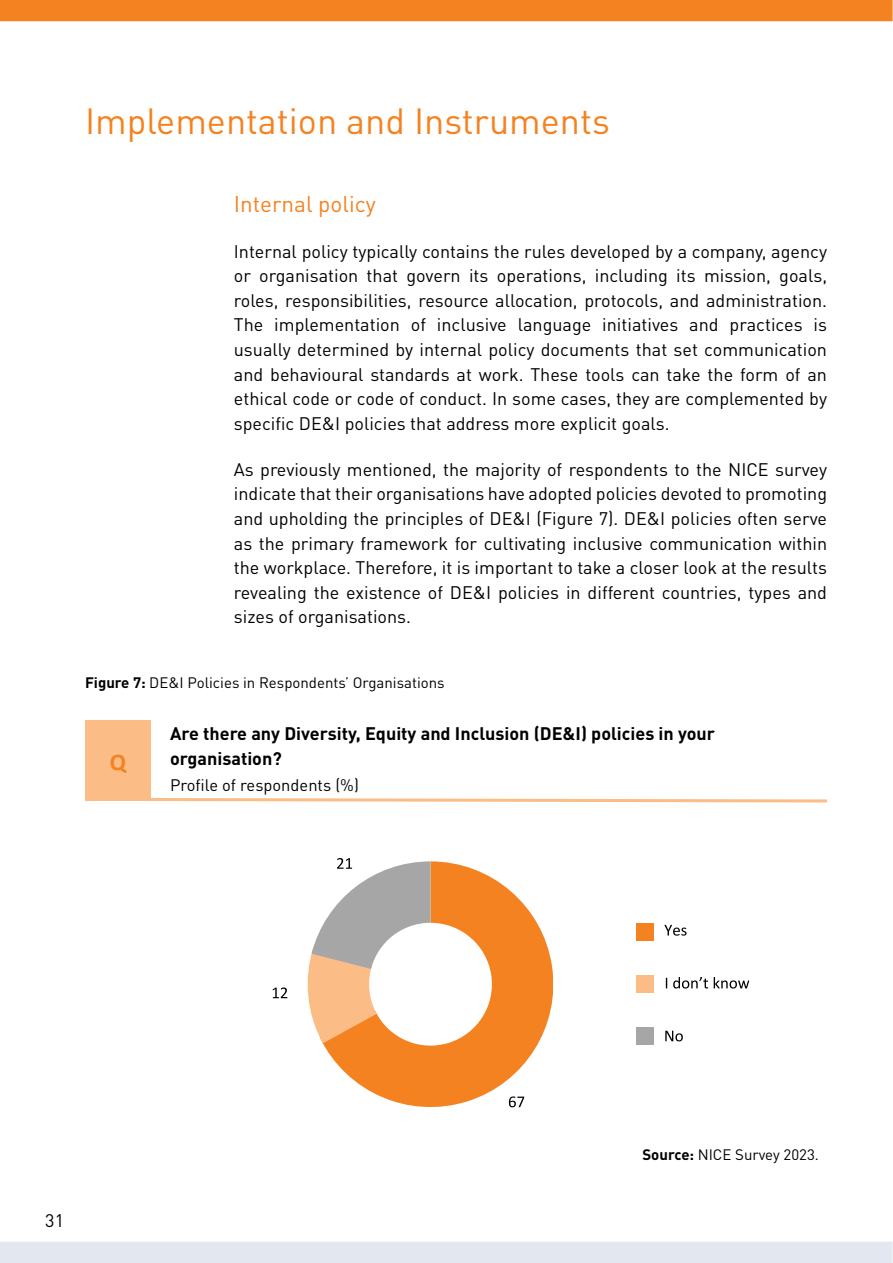
<style>
.page{position:relative;width:893px;height:1263px;background:#fff}
.page>*{position:absolute;margin:0;border:0;box-sizing:border-box;transform-origin:0 0}
.t1{font:36px "DIN Pro";color:#f58220}
.t2{font:700 24px "Calibri";color:#f58220}
.t3{font:22.5px "DIN Pro";color:#f58220}
.t4{font:18px/24.6px "DIN Pro";color:#000;text-align:justify}
.t5{font:700 18px/25.5px "DIN Pro";color:#000}
.t6{font:16.5px "DIN Pro";color:#000}
.t7{font:15px "DIN Pro";color:#000}
.s1{font-weight:700}
</style>
<div class="page">
<div style="left:1px;top:1px;width:891px;height:20px;background:#f58220"></div>
<div style="left:0;top:0;width:893px;height:21px;border:2px solid #f58220"></div>
<div style="left:1px;top:1242px;width:891px;height:20px;background:#e3e7ef"></div>
<div style="left:0;top:1242px;width:893px;height:21px;border:2px solid #e3e7ef"></div>
<svg style="left:322px;top:861px;width:231px;height:246px;fill:#f58220"></svg>
<svg style="left:308px;top:952px;width:69px;height:91px;background:#fbba84"></svg>
<svg style="left:312px;top:861px;width:118px;height:108px;fill:#a6a6a6"></svg>
<svg style="left:509px;top:1096px;width:15px;height:11px"></svg>
<svg style="left:273px;top:987px;width:14px;height:11px"></svg>
<svg style="left:337px;top:858px;width:15px;height:11px"></svg>
<div style="left:636px;top:1027px;width:17px;height:18px;background:#a6a6a6"></div>
<div style="left:636px;top:923px;width:17px;height:17px;background:#f58220"></div>
<div style="left:636px;top:975px;width:17px;height:17px;background:#fcbc86"></div>
<svg style="left:664px;top:925px;width:23px;height:11px"></svg>
<svg style="left:673px;top:977px;width:35px;height:11px"></svg>
<svg style="left:714px;top:977px;width:35px;height:11px"></svg>
<svg style="left:665px;top:1031px;width:18px;height:10px"></svg>
<div style="left:85px;top:720px;width:66px;height:81px;background:#fbbc86"></div>
<svg style="left:151px;top:798px;width:676px;height:5px"></svg>
<h1 class="t1" style="left:85px;top:96px;width:526px">Implementation and Instruments</h1>
<p class="t3" style="left:234px;top:188px;width:144px">Internal policy</p>
<p class="t4" style="left:234px;top:238px;width:595px">Internal policy typically contains the rules developed by a company, agency or organisation that govern its operations, including its mission, goals, roles, responsibilities, resource allocation, protocols, and administration.<br>The implementation of inclusive language initiatives and practices is usually determined by internal policy documents that set communication and behavioural standards at work. These tools can take the form of an ethical code or code of conduct. In some cases, they are complemented by specific DE&amp;I policies that address more explicit goals.</p>
<p class="t4" style="left:234px;top:456px;width:595px">As previously mentioned, the majority of respondents to the NICE survey indicate that their organisations have adopted policies devoted to promoting and upholding the principles of DE&amp;I (Figure 7). DE&amp;I policies often serve as the primary framework for cultivating inclusive communication within the workplace. Therefore, it is important to take a closer look at the results revealing the existence of DE&amp;I policies in different countries, types and sizes of organisations.</p>
<p class="t7" style="left:85px;top:673px;width:361px"><span class="s1">Figure 7:</span> DE&amp;I Policies in Respondents’ Organisations</p>
<h2 class="t2" style="left:110px;top:745px;width:18px">Q</h2>
<p class="t5" style="left:170px;top:720px;width:546px">Are there any Diversity, Equity and Inclusion (DE&amp;I) policies in your organisation?</p>
<p class="t6" style="left:170px;top:774px;width:190px">Profile of respondents (%)</p>
<p class="t4" style="left:45px;top:1207px;width:20px">31</p>
<p class="t7" style="left:642px;top:1144px;width:178px"><span class="s1">Source:</span> NICE Survey 2023.</p>
</div>
